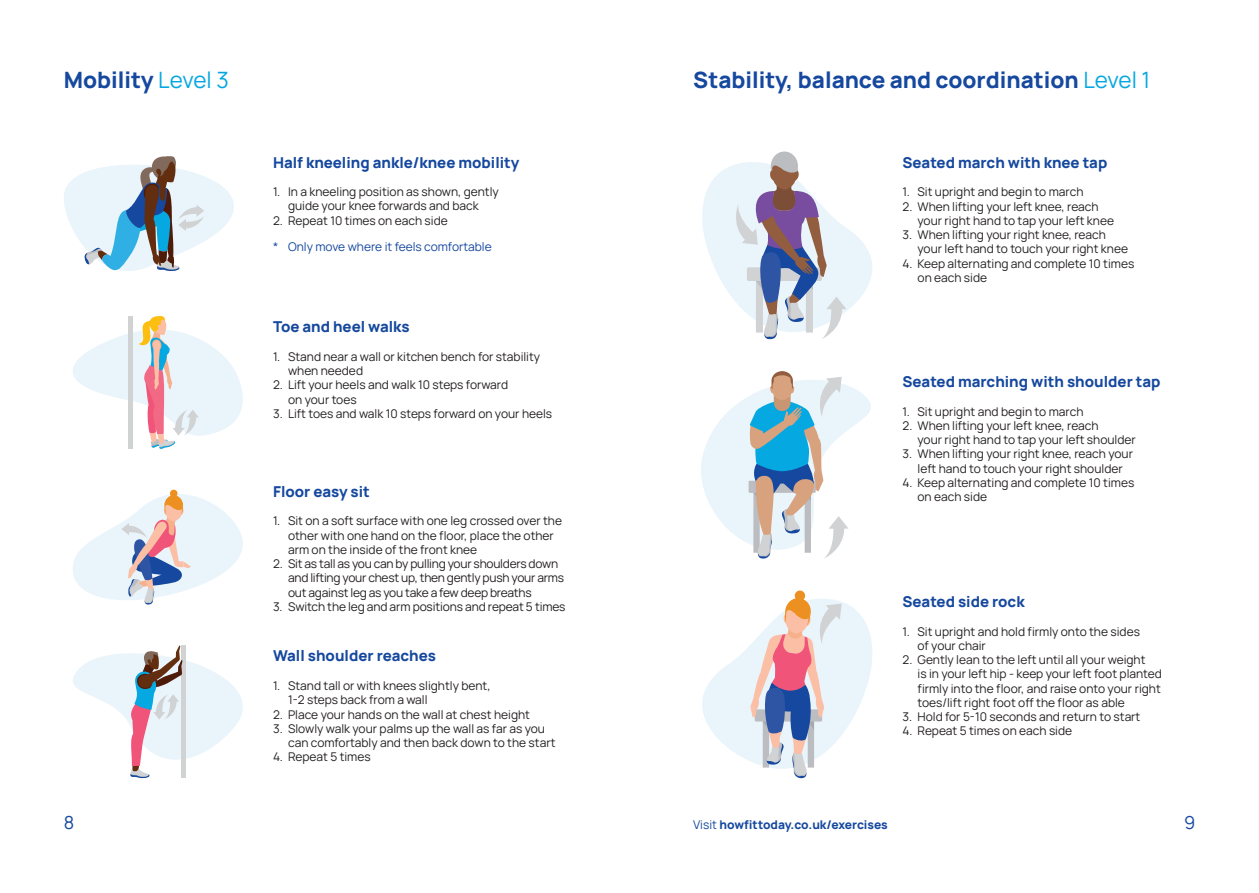
<style>
.page{position:relative;width:1259px;height:893px;background:#fff}
.page>*{position:absolute;margin:0;border:0;box-sizing:border-box;transform-origin:0 0}
.Page_Title_Navy{font:800 22.5px "Manrope";color:#15489e}
.t1{font:18px "Manrope";color:#15489e}
.Introduction_Paragra{font:800 15px "Manrope";color:#15489e}
.t2{font:12px/14.2px "Manrope";color:#231f20}
.t3{font:12px/14.2px "Manrope";letter-spacing:-.02em;color:#231f20}
.t4{font:800 12px "Manrope";color:#15489e}
.Numbered_List_Black{font:12px "Manrope";color:#15489e}
.s1{font-weight:400;color:#06a8e1}
.s2{font-weight:400}
</style>
<div class="page">
<svg style="left:64px;top:156px;width:170px;height:115px"></svg>
<svg style="left:73px;top:489px;width:170px;height:116px"></svg>
<svg style="left:702px;top:152px;width:170px;height:187px"></svg>
<div style="left:794px;top:590px;width:11px;height:11px;background:#ec9121;border-radius:50%"></div>
<svg style="left:702px;top:597px;width:170px;height:181px"></svg>
<svg style="left:73px;top:316px;width:170px;height:133px"></svg>
<svg style="left:73px;top:645px;width:170px;height:133px"></svg>
<svg style="left:701px;top:371px;width:170px;height:188px"></svg>
<p class="Page_Title_Navy" style="left:64px;top:64px;width:166px">Mobility <span class="s1">Level 3</span></p>
<p class="Introduction_Paragra" style="left:273px;top:152px;width:248px">Half kneeling ankle/knee mobility</p>
<p class="t2" style="left:273px;top:184px;width:227px;text-align:center">1. In a kneeling position as shown, gently guide your knee forwards and back</p>
<p class="t2" style="left:273px;top:213px;width:176px">2. Repeat 10 times on each side</p>
<p class="Numbered_List_Black" style="left:273px;top:238px;width:220px">* Only move where it feels comfortable</p>
<p class="Introduction_Paragra" style="left:273px;top:316px;width:138px">Toe and heel walks</p>
<p class="t2" style="left:288px;top:349px;width:253px;text-indent:-15px">1. Stand near a wall or kitchen bench for stability when needed</p>
<p class="t2" style="left:288px;top:377px;width:222px;text-indent:-15px">2. Lift your heels and walk 10 steps forward on your toes</p>
<p class="t2" style="left:273px;top:406px;width:281px">3. Lift toes and walk 10 steps forward on your heels</p>
<p class="Introduction_Paragra" style="left:273px;top:481px;width:98px">Floor easy sit</p>
<p class="t2" style="left:288px;top:513px;width:275px;text-indent:-15px">1. Sit on a soft surface with one leg crossed over the other with one hand on the floor, place the other arm on the inside of the front knee</p>
<p class="t3" style="left:288px;top:556px;width:277px;text-indent:-15px">2. Sit as tall as you can by pulling your shoulders down and lifting your chest up, then gently push your arms out against leg as you take a few deep breaths</p>
<p class="t2" style="left:273px;top:599px;width:294px">3. Switch the leg and arm positions and repeat 5 times</p>
<p class="Introduction_Paragra" style="left:273px;top:645px;width:164px">Wall shoulder reaches</p>
<p class="t2" style="left:288px;top:678px;width:204px;text-indent:-15px">1. Stand tall or with knees slightly bent,<br>1-2 steps back from a wall</p>
<p class="t2" style="left:273px;top:707px;width:258px">2. Place your hands on the wall at chest height</p>
<p class="t2" style="left:288px;top:721px;width:269px;text-indent:-15px">3. Slowly walk your palms up the wall as far as you can comfortably and then back down to the start</p>
<p class="t2" style="left:273px;top:749px;width:99px">4. Repeat 5 times</p>
<p class="Page_Title_Navy" style="left:693px;top:64px;width:458px">Stability, balance and coordination <span class="s1">Level 1</span></p>
<p class="Introduction_Paragra" style="left:902px;top:152px;width:206px">Seated march with knee tap</p>
<p class="t2" style="left:902px;top:184px;width:182px">1. Sit upright and begin to march</p>
<p class="t2" style="left:917px;top:199px;width:198px;text-indent:-15px">2. When lifting your left knee, reach your right hand to tap your left knee</p>
<p class="t2" style="left:917px;top:227px;width:212px;text-indent:-15px">3. When lifting your right knee, reach your left hand to touch your right knee</p>
<p class="t2" style="left:917px;top:256px;width:218px;text-indent:-15px">4. Keep alternating and complete 10 times on each side</p>
<p class="Introduction_Paragra" style="left:902px;top:371px;width:260px">Seated marching with shoulder tap</p>
<p class="t2" style="left:902px;top:404px;width:182px">1. Sit upright and begin to march</p>
<p class="t2" style="left:917px;top:418px;width:220px;text-indent:-15px">2. When lifting your left knee, reach<br>your right hand to tap your left shoulder</p>
<p class="t2" style="left:902px;top:446px;width:232px;text-align:center">3. When lifting your right knee, reach your left hand to touch your right shoulder</p>
<p class="t2" style="left:917px;top:475px;width:218px;text-indent:-15px">4. Keep alternating and complete 10 times on each side</p>
<p class="Introduction_Paragra" style="left:902px;top:590px;width:124px">Seated side rock</p>
<p class="t2" style="left:917px;top:624px;width:224px;text-indent:-15px">1. Sit upright and hold firmly onto the sides of your chair</p>
<p class="t2" style="left:917px;top:652px;width:246px;text-indent:-15px">2. Gently lean to the left until all your weight<br>is in your left hip - keep your left foot planted firmly into the floor, and raise onto your right toes/lift right foot off the floor as able</p>
<p class="t2" style="left:902px;top:709px;width:239px">3. Hold for 5-10 seconds and return to start</p>
<p class="t2" style="left:902px;top:723px;width:171px">4. Repeat 5 times on each side</p>
<h2 class="t1" style="left:64px;top:810px;width:12px">8</h2>
<p class="t4" style="left:693px;top:816px;width:196px"><span class="s2">Visit</span> howfittoday.co.uk/exercises</p>
<h2 class="t1" style="left:1184px;top:810px;width:13px">9</h2>
</div>
